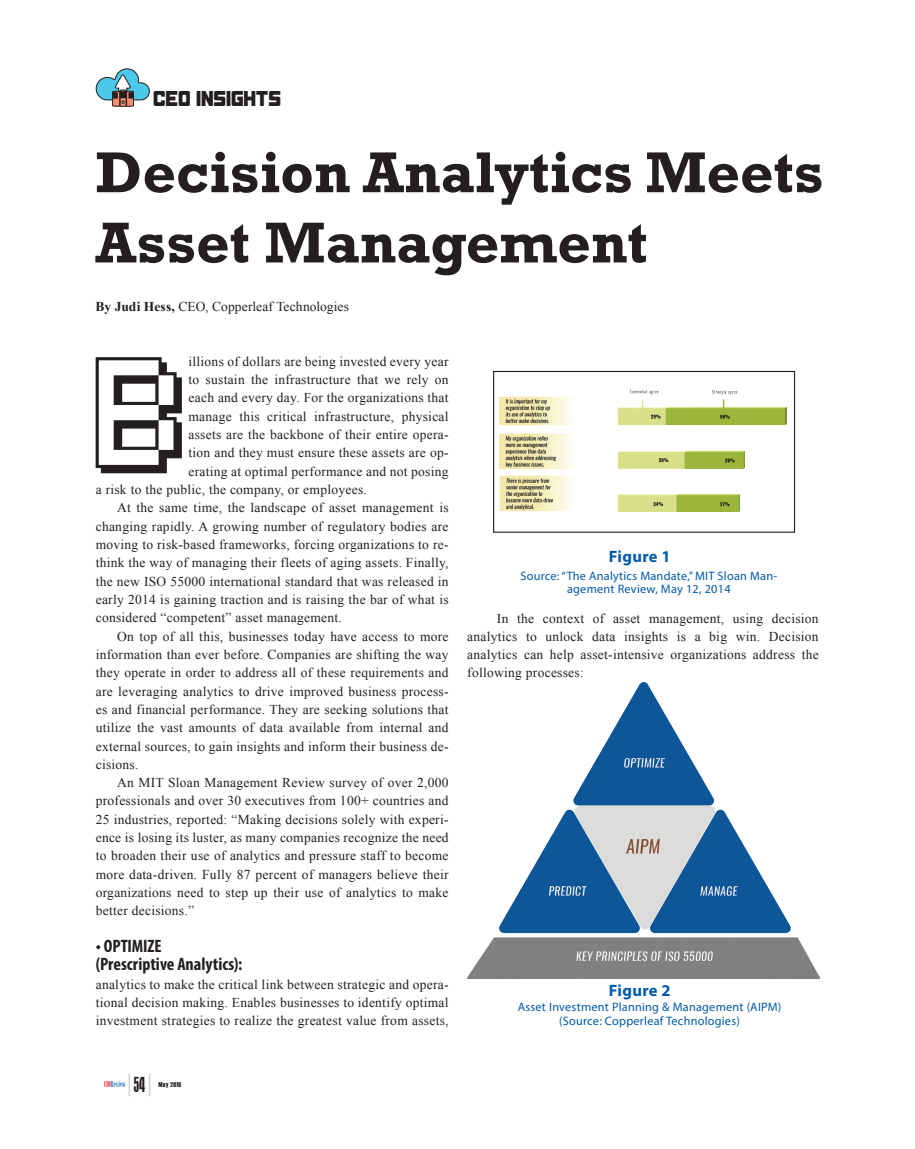
<style>
.page{position:relative;width:915px;height:1149px;background:#fff}
.page>*{position:absolute;margin:0;border:0;box-sizing:border-box;transform-origin:0 0}
.t1{font:700 58.5px/70.2px "Rockwell";color:#231f20}
.t2{font:condensed 22.5px "Aurora BT";color:#d5d6d8}
.t3{font:condensed 22.5px "Aurora BT";color:#231f20}
.t4{font:700 condensed 18px/18.3px "Myriad Pro";color:#231f20}
.t5{font:700 16.5px "Myriad Pro";letter-spacing:.02em;color:#015aaa}
.t6{font:15px "Timeline";color:#231f20}
.t7{font:13.5px/18px "Times New Roman";letter-spacing:.02em;color:#231f20;text-align:justify}
.t8{font:12.3px/13.4px "Myriad Pro";letter-spacing:.02em;color:#015aaa;text-align:center}
.t9{font:9px "Arsis D";letter-spacing:.015em;color:#1f6eb7}
.t10{font:7.05px "Haettenschweiler";letter-spacing:.05em;color:#231f20}
.s1{font-weight:700}
.s2{color:#d1d2d4}
.s3{color:#ee1d23}
</style>
<div class="page">
<img style="left:467px;top:682px;width:352px;height:296px">
<img style="left:500px;top:389px;width:286px;height:122px">
<div style="left:493px;top:371px;width:301px;height:161px;border:1px solid #231f20"></div>
<svg style="left:95px;top:68px;width:55px;height:38px"></svg>
<svg style="left:96px;top:357px;width:86px;height:116px"></svg>
<p class="t6" style="left:154px;top:89px;width:129px">CEO INSIGHTs</p>
<h1 class="t1" style="left:95px;top:137px;width:729px">Decision Analytics Meets<br>Asset Management</h1>
<p class="t7" style="left:95px;top:297px;width:255px"><span class="s1">By Judi Hess,</span> CEO, Copperleaf Technologies</p>
<p class="t7" style="left:188px;top:352px;width:261px">illions of dollars are being invested every year</p>
<p class="t7" style="left:188px;top:370px;width:261px">to sustain the infrastructure that we rely on</p>
<p class="t7" style="left:188px;top:388px;width:261px">each and every day. For the organizations that</p>
<p class="t7" style="left:188px;top:407px;width:261px">manage this critical infrastructure, physical</p>
<p class="t7" style="left:188px;top:425px;width:261px">assets are the backbone of their entire opera-</p>
<p class="t7" style="left:188px;top:443px;width:261px">tion and they must ensure these assets are op-</p>
<p class="t7" style="left:188px;top:462px;width:261px">erating at optimal performance and not posing</p>
<p class="t7" style="left:96px;top:480px;width:272px">a risk to the public, the company, or employees.</p>
<p class="t7" style="left:117px;top:498px;width:333px">At the same time, the landscape of asset management is</p>
<p class="t7" style="left:96px;top:516px;width:354px">changing rapidly. A growing number of regulatory bodies are</p>
<p class="t7" style="left:96px;top:535px;width:354px">moving to risk-based frameworks, forcing organizations to re-</p>
<p class="t7" style="left:96px;top:553px;width:354px">think the way of managing their fleets of aging assets. Finally,</p>
<p class="t7" style="left:96px;top:571px;width:354px">the new ISO 55000 international standard that was released in</p>
<p class="t7" style="left:96px;top:590px;width:354px">early 2014 is gaining traction and is raising the bar of what is</p>
<p class="t7" style="left:96px;top:608px;width:247px">considered “competent” asset management.</p>
<p class="t7" style="left:117px;top:626px;width:333px">On top of all this, businesses today have access to more</p>
<p class="t7" style="left:96px;top:645px;width:354px">information than ever before. Companies are shifting the way</p>
<p class="t7" style="left:96px;top:663px;width:354px">they operate in order to address all of these requirements and</p>
<p class="t7" style="left:96px;top:681px;width:354px">are leveraging analytics to drive improved business process-</p>
<p class="t7" style="left:96px;top:700px;width:354px">es and financial performance. They are seeking solutions that</p>
<p class="t7" style="left:96px;top:718px;width:354px">utilize the vast amounts of data available from internal and</p>
<p class="t7" style="left:96px;top:736px;width:354px">external sources, to gain insights and inform their business de-</p>
<p class="t7" style="left:96px;top:754px;width:44px">cisions.</p>
<p class="t7" style="left:117px;top:773px;width:333px">An MIT Sloan Management Review survey of over 2,000</p>
<p class="t7" style="left:96px;top:791px;width:354px">professionals and over 30 executives from 100+ countries and</p>
<p class="t7" style="left:96px;top:809px;width:354px">25 industries, reported: “Making decisions solely with experi-</p>
<p class="t7" style="left:96px;top:828px;width:354px">ence is losing its luster, as many companies recognize the need</p>
<p class="t7" style="left:96px;top:846px;width:354px">to broaden their use of analytics and pressure staff to become</p>
<p class="t7" style="left:96px;top:864px;width:354px">more data-driven. Fully 87 percent of managers believe their</p>
<p class="t7" style="left:96px;top:883px;width:354px">organizations need to step up their use of analytics to make</p>
<p class="t7" style="left:96px;top:901px;width:100px">better decisions.”</p>
<h3 class="t4" style="left:96px;top:936px;width:148px">• OPTIMIZE (Prescriptive Analytics):</h3>
<p class="t7" style="left:96px;top:974px;width:354px">analytics to make the critical link between strategic and opera&shy;tional decision making. Enables businesses to identify optimal investment strategies to realize the greatest value from assets,</p>
<h2 class="t2" style="left:124px;top:1071px;width:33px">| <span class="s2">|</span></h2>
<p class="t10" style="left:158px;top:1079px;width:24px">May 2016</p>
<h2 class="t3" style="left:134px;top:1072px;width:13px">54</h2>
<p class="t9" style="left:104px;top:1078px;width:23px"><span class="s3">CIO</span>Review</p>
<p class="t5" style="left:608px;top:546px;width:63px">Figure 1</p>
<p class="t8" style="left:520px;top:568px;width:258px">Source: “The Analytics Mandate,” MIT Sloan Man&shy;agement Review, May 12, 2014</p>
<p class="t7" style="left:467px;top:608px;width:353px;text-indent:30px">In the context of asset management, using decision analytics to unlock data insights is a big win. Decision analytics can help asset-intensive organizations address the following processes:</p>
<p class="t5" style="left:608px;top:979px;width:63px">Figure 2</p>
<p class="t8" style="left:517px;top:999px;width:265px">Asset Investment Planning &amp; Management (AIPM) (Source: Copperleaf Technologies)</p>
</div>
